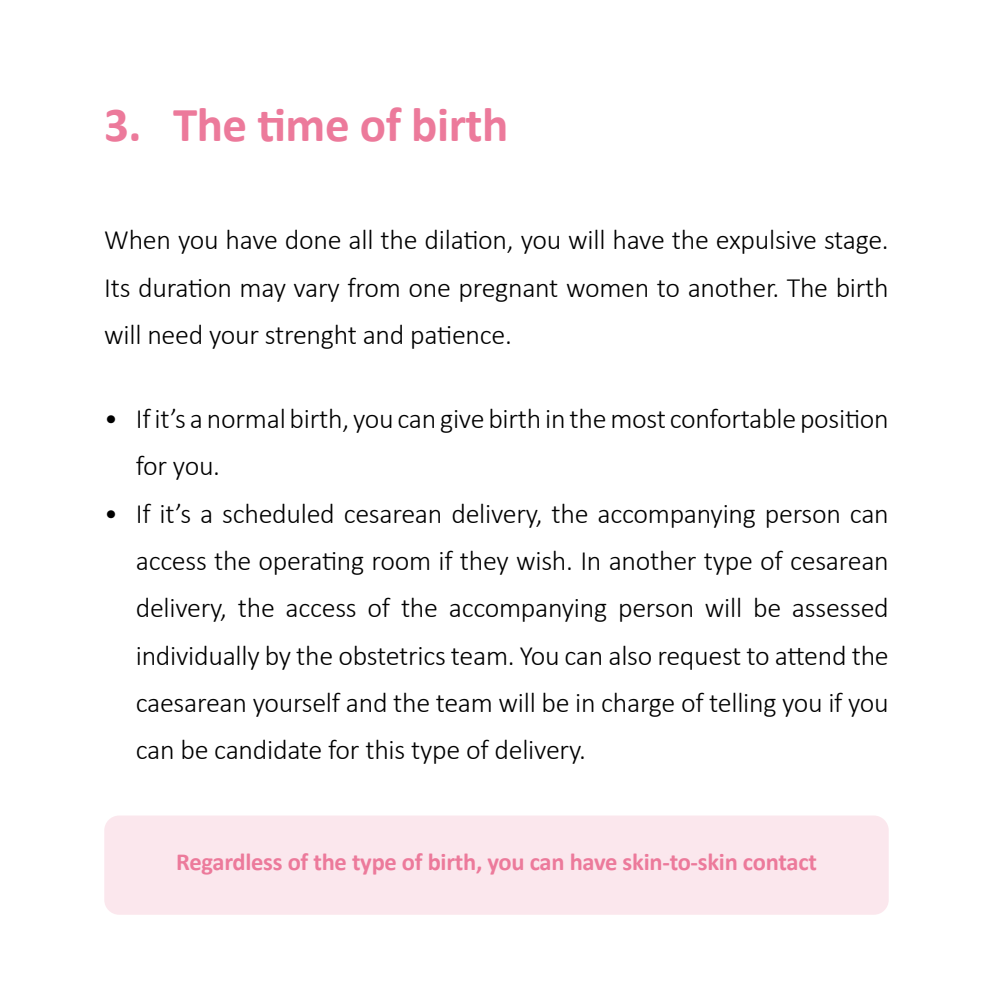
<style>
.page{position:relative;width:993px;height:993px;background:#fff}
.page>*{position:absolute;margin:0;border:0;box-sizing:border-box;transform-origin:0 0}
.t1{font:700 49px "Calibri";letter-spacing:-.01em;color:#ec7a9b}
.t2{font:300 28px/47.2px "Calibri";letter-spacing:-.01em;color:#000;text-align:justify}
.t3{font:700 24.5px "Calibri";letter-spacing:-.01em;color:#ec7a9b}
</style>
<div class="page">
<div style="left:104px;top:815px;width:784px;height:99px;background:#fbe7ed;border-radius:15px"></div>
<p class="t1" style="left:104px;top:90px;width:405px">3. The time of birth</p>
<p class="t2" style="left:104px;top:216px;width:785px">When you have done all the dilation, you will have the expulsive stage.<br>Its duration may vary from one pregnant women to another. The birth will need your strenght and patience.</p>
<p class="t2" style="left:136px;top:395px;width:754px;text-indent:-32px">• If it’s a normal birth, you can give birth in the most confortable position for you.</p>
<p class="t2" style="left:136px;top:489px;width:754px;text-indent:-32px">• If it’s a scheduled cesarean delivery, the accompanying person can access the operating room if they wish. In another type of cesarean delivery, the access of the accompanying person will be assessed individually by the obstetrics team. You can also request to attend the caesarean yourself and the team will be in charge of telling you if you can be candidate for this type of delivery.</p>
<p class="t3" style="left:176px;top:843px;width:642px">Regardless of the type of birth, you can have skin-to-skin contact</p>
</div>
